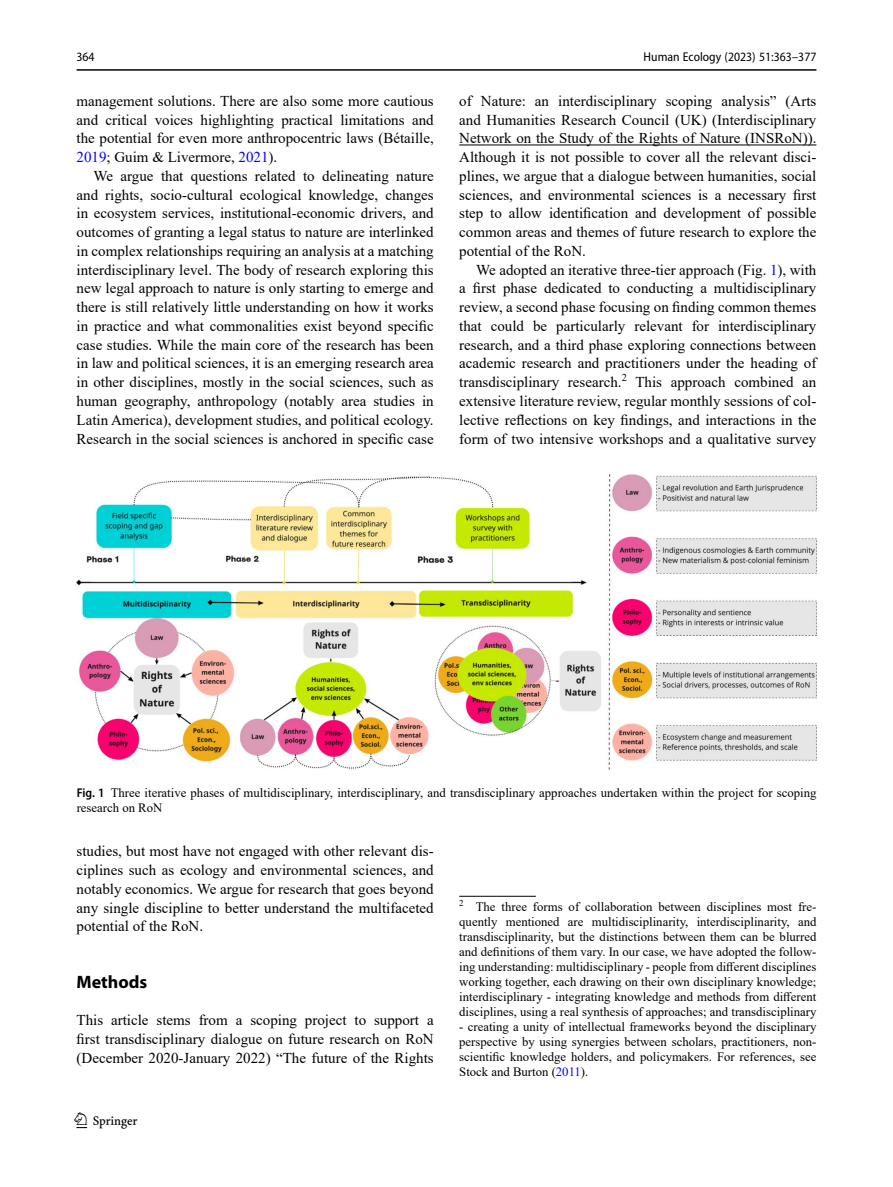
<style>
.page{position:relative;width:893px;height:1187px;background:#fff}
.page>*{position:absolute;margin:0;border:0;box-sizing:border-box;transform-origin:0 0}
.t1{font:22.5px "Springnew";color:#000}
.Head_1{font:700 18px "Myriad Pro";color:#000}
.Body_Text_Indent{font:15px/18.8px "Times New Roman";color:#000;text-align:justify}
.Body_Text{font:15px/18.8px "Times New Roman";color:#000;text-align:justify}
.Footnote{font:12.75px/15px "Times New Roman";color:#000;text-align:justify}
.Figure_Caption{font:12.75px/15px "Times New Roman";color:#000}
.t2{font:semi-condensed 12.75px "Myriad Pro";color:#000}
.s1{font-family:"Times New Roman PSMT2"}
.s2{font-family:"Times New Roman PSMT2";color:#00f}
.s3{font-family:"Myriad Pro";font-weight:600;font-stretch:semi-condensed}
</style>
<div class="page">
<hr style="left:77px;top:69px;width:739px;height:2px;background:#000">
<hr style="left:459px;top:145px;width:357px;height:1px;background:#000">
<hr style="left:459px;top:895px;width:77px;height:1px;background:#000">
<img style="left:77px;top:474px;width:740px;height:295px">
<p class="t2" style="left:77px;top:49px;width:20px">364</p>
<p class="Body_Text_Indent" style="left:77px;top:91px;width:359px"><span class="s1">management solutions. There are also some more cautious </span>and critical voices highlighting practical limitations and the potential for even more anthropocentric laws (Bétaille, <span class="s2">2019</span>; Guim &amp; Livermore, <span class="s2">2021</span><span class="s1">).</span></p>
<p class="Body_Text_Indent" style="left:77px;top:166px;width:359px;text-indent:17px">We argue that questions related to delineating nature and rights, socio-cultural ecological knowledge, changes in ecosystem services, institutional-economic drivers, and outcomes of granting a legal status to nature are interlinked in complex relationships requiring an analysis at a matching interdisciplinary level. The body of research exploring this new legal approach to nature is only starting to emerge and there is still relatively little understanding on how it works in practice and what commonalities exist beyond specific case studies. While the main core of the research has been in law and political sciences, it is an emerging research area in other disciplines, mostly in the social sciences, such as human geography, anthropology (notably area studies in Latin America), development studies, and political ecology.<br>Research in the social sciences is anchored in specific case</p>
<p class="t2" style="left:644px;top:49px;width:174px">Human Ecology (2023) 51:363–377</p>
<p class="Body_Text" style="left:459px;top:91px;width:359px">of Nature: an interdisciplinary scoping analysis” (Arts and Humanities Research Council (UK) (Interdisciplinary Network on the Study of the Rights of Nature (INSRoN)).<br>Although it is not possible to cover all the relevant disci&shy;plines, we argue that a dialogue between humanities, social sciences, and environmental sciences is a necessary first step to allow identification and development of possible common areas and themes of future research to explore the potential of the RoN.</p>
<p class="Body_Text_Indent" style="left:459px;top:260px;width:359px;text-indent:17px">We adopted an iterative three-tier approach (Fig. <span class="s2">1</span>), with a first phase dedicated to conducting a multidisciplinary review, a second phase focusing on finding common themes that could be particularly relevant for interdisciplinary research, and a third phase exploring connections between academic research and practitioners under the heading of transdisciplinary research.<sup>2</sup> This approach combined an extensive literature review, regular monthly sessions of col&shy;lective reflections on key findings, and interactions in the form of two intensive workshops and a qualitative survey</p>
<p class="Figure_Caption" style="left:77px;top:784px;width:741px"><span class="s3">Fig. 1</span> Three iterative phases of multidisciplinary, interdisciplinary, and transdisciplinary approaches undertaken within the project for scoping <span class="s1">research on RoN</span></p>
<p class="Body_Text_Indent" style="left:77px;top:841px;width:359px">studies, but most have not engaged with other relevant dis&shy;ciplines such as ecology and environmental sciences, and notably economics. We argue for research that goes beyond any single discipline to better understand the multifaceted potential of the RoN.</p>
<p class="Head_1" style="left:77px;top:969px;width:72px">Methods</p>
<p class="Body_Text" style="left:77px;top:1010px;width:359px">This article stems from a scoping project to support a first transdisciplinary dialogue on future research on RoN (December 2020-January 2022) “The future of the Rights</p>
<h1 class="t1" style="left:77px;top:1107px;width:63px">1 3</h1>
<p class="Footnote" style="left:459px;top:899px;width:359px"><sup>2</sup> The three forms of collaboration between disciplines most fre&shy;quently mentioned are multidisciplinarity, interdisciplinarity, and transdisciplinarity, but the distinctions between them can be blurred and definitions of them vary. In our case, we have adopted the follow&shy;ing understanding: multidisciplinary - people from different disciplines working together, each drawing on their own disciplinary knowledge; interdisciplinary - integrating knowledge and methods from different disciplines, using a real synthesis of approaches; and transdisciplinary</p>
<p class="Footnote" style="left:459px;top:1019px;width:359px">- creating a unity of intellectual frameworks beyond the disciplinary perspective by using synergies between scholars, practitioners, non&shy;scientific knowledge holders, and policymakers. For references, see Stock and Burton (<span class="s2">2011</span><span class="s1">).</span></p>
</div>
